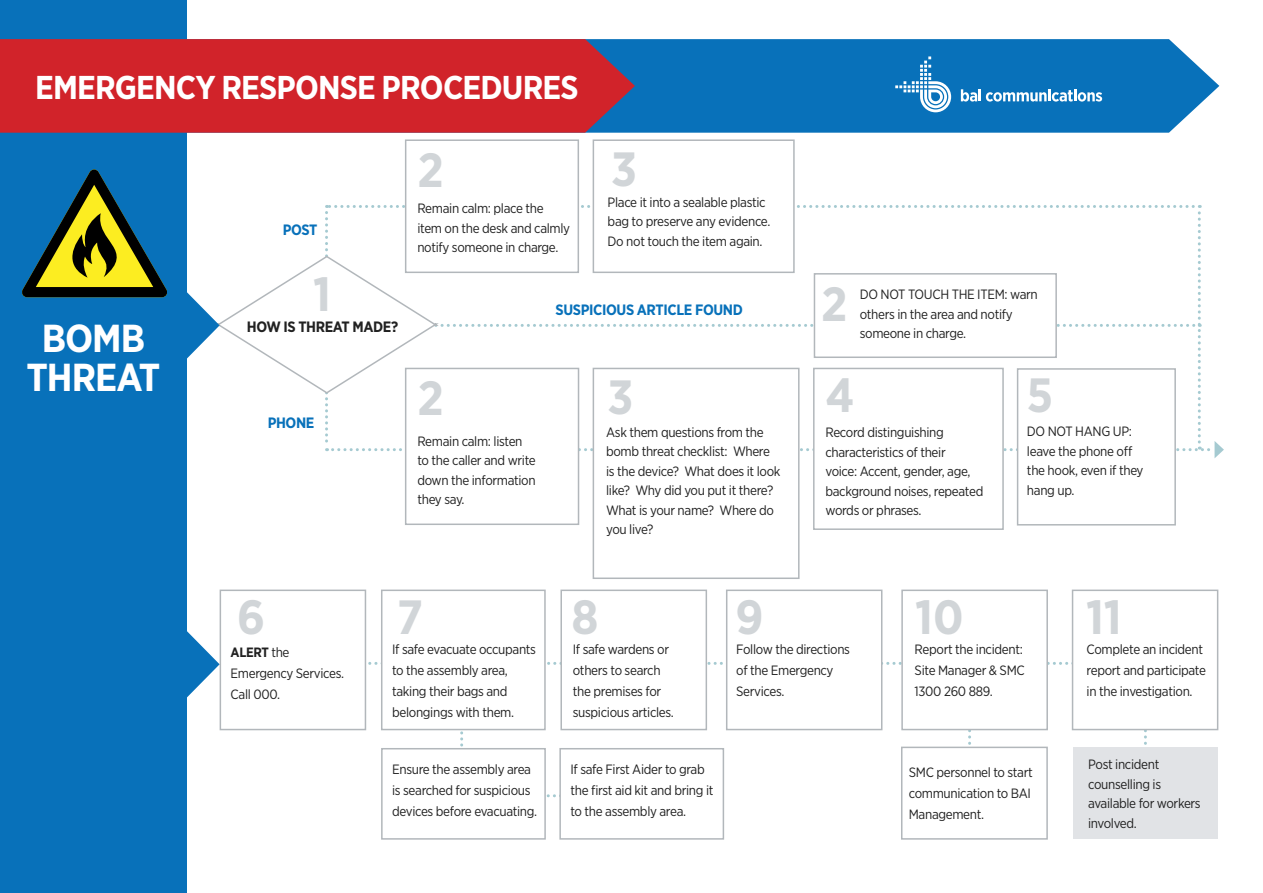
<style>
.page{position:relative;width:1263px;height:893px;background:#fff}
.page>*{position:absolute;margin:0;border:0;box-sizing:border-box;transform-origin:0 0}
.t1{font:700 48px "Gotham Narrow";color:#d1d5d8}
.t2{font:700 39px/39px "Gotham Narrow";letter-spacing:-.025em;color:#fff;text-align:center}
.t3{font:700 33px "Gotham Narrow";letter-spacing:-.025em;color:#fff}
.t4{font:700 15px "Gotham Narrow";letter-spacing:-.025em;color:#0871ba}
.t5{font:700 15px "Gotham Narrow";letter-spacing:-.025em;color:#212121}
.t6{font:13.5px/19.5px "Gotham Narrow";letter-spacing:-.025em;color:#212121}
.s1{font-weight:700}
</style>
<div class="page">
<div style="left:0;top:0;width:187px;height:893px;background:#0871ba"></div>
<svg style="left:635px;top:39px;width:584px;height:94px;background:#1478bd"></svg>
<div style="left:0;top:39px;width:635px;height:94px;background:#d1232a"></div>
<svg style="left:961px;top:89px;width:141px;height:13px"></svg>
<svg style="left:895px;top:56px;width:56px;height:56px;background:#4393ca"></svg>
<svg style="left:333px;top:659px;width:843px;height:158px"></svg>
<div style="left:381px;top:590px;width:165px;height:140px;background:#fff;border:2px solid #b2b7bb"></div>
<div style="left:381px;top:748px;width:165px;height:92px;background:#fff;border:2px solid #b2b7bb"></div>
<div style="left:559px;top:748px;width:165px;height:92px;background:#fff;border:2px solid #b2b7bb"></div>
<div style="left:220px;top:590px;width:146px;height:140px;background:#fff;border:2px solid #b2b7bb"></div>
<div style="left:405px;top:139px;width:174px;height:134px;background:#fff;border:2px solid #b2b7bb"></div>
<div style="left:405px;top:368px;width:174px;height:157px;background:#fff;border:2px solid #b2b7bb"></div>
<div style="left:560px;top:590px;width:147px;height:140px;background:#fff;border:2px solid #b2b7bb"></div>
<div style="left:593px;top:139px;width:202px;height:134px;background:#fff;border:2px solid #b2b7bb"></div>
<div style="left:593px;top:368px;width:206px;height:211px;background:#fff;border:2px solid #b2b7bb"></div>
<div style="left:726px;top:590px;width:156px;height:140px;background:#fff;border:2px solid #b2b7bb"></div>
<div style="left:813px;top:368px;width:191px;height:162px;background:#fff;border:2px solid #b2b7bb"></div>
<div style="left:901px;top:590px;width:147px;height:140px;background:#fff;border:2px solid #b2b7bb"></div>
<div style="left:1017px;top:368px;width:159px;height:157px;background:#fff;border:2px solid #b2b7bb"></div>
<div style="left:1072px;top:590px;width:146px;height:140px;background:#fff;border:2px solid #b2b7bb"></div>
<div style="left:901px;top:747px;width:147px;height:93px;background:#fff;border:2px solid #b2b7bb"></div>
<div style="left:1073px;top:747px;width:145px;height:92px;background:#e1e3e6"></div>
<svg style="left:22px;top:170px;width:145px;height:127px"></svg>
<svg style="left:187px;top:631px;width:33px;height:67px"></svg>
<svg style="left:187px;top:205px;width:1037px;height:253px"></svg>
<h3 class="t3" style="left:35px;top:67px;width:545px">EMERGENCY RESPONSE PROCEDURES</h3>
<p class="t4" style="left:283px;top:220px;width:36px">POST</p>
<p class="t1" style="left:417px;top:139px;width:28px">2</p>
<p class="t6" style="left:417px;top:198px;width:154px">Remain calm: place the item on the desk and calmly notify someone in charge.</p>
<p class="t1" style="left:611px;top:139px;width:27px">3</p>
<p class="t6" style="left:608px;top:192px;width:164px">Place it into a sealable plastic bag to preserve any evidence.<br>Do not touch the item again.</p>
<p class="t2" style="left:26px;top:319px;width:136px">BOMB<br>THREAT</p>
<p class="t1" style="left:313px;top:264px;width:19px">1</p>
<p class="t5" style="left:247px;top:317px;width:153px">HOW IS THREAT MADE?</p>
<p class="t4" style="left:268px;top:413px;width:48px">PHONE</p>
<p class="t1" style="left:417px;top:368px;width:28px">2</p>
<p class="t6" style="left:417px;top:431px;width:120px">Remain calm: listen to the caller and write down the information they say.</p>
<p class="t4" style="left:555px;top:300px;width:189px">SUSPICIOUS ARTICLE FOUND</p>
<p class="t1" style="left:608px;top:366px;width:27px">3</p>
<p class="t6" style="left:606px;top:422px;width:176px">Ask them questions from the bomb threat checklist: Where is the device? What does it look like? Why did you put it there?<br>What is your name? Where do you live?</p>
<p class="t1" style="left:237px;top:586px;width:30px">6</p>
<p class="t1" style="left:397px;top:586px;width:27px">7</p>
<p class="t1" style="left:571px;top:586px;width:29px">8</p>
<p class="t1" style="left:735px;top:586px;width:29px">9</p>
<p class="t1" style="left:821px;top:273px;width:28px">2</p>
<p class="t6" style="left:860px;top:285px;width:180px">DO NOT TOUCH THE ITEM: warn others in the area and notify someone in charge.</p>
<p class="t1" style="left:825px;top:365px;width:30px">4</p>
<p class="t1" style="left:1027px;top:365px;width:28px">5</p>
<p class="t6" style="left:825px;top:422px;width:159px">Record distinguishing characteristics of their<br>voice: Accent, gender, age, background noises, repeated words or phrases.</p>
<p class="t6" style="left:1027px;top:421px;width:118px">DO NOT HANG UP: leave the phone off the hook, even if they hang up.</p>
<p class="t1" style="left:915px;top:586px;width:50px">10</p>
<p class="t1" style="left:1086px;top:586px;width:37px">11</p>
<p class="t6" style="left:231px;top:641px;width:115px;line-height:21px"><span class="s1">ALERT</span> the<br>Emergency Services.<br>Call 000.</p>
<p class="t6" style="left:392px;top:638px;width:145px;line-height:21px">If safe evacuate occupants to the assembly area, taking their bags and belongings with them.</p>
<p class="t6" style="left:573px;top:638px;width:103px;line-height:21px">If safe wardens or others to search the premises for suspicious articles.</p>
<p class="t6" style="left:392px;top:759px;width:147px;line-height:21px">Ensure the assembly area is searched for suspicious devices before evacuating.</p>
<p class="t6" style="left:570px;top:759px;width:145px;line-height:21px">If safe First Aider to grab the first aid kit and bring it to the assembly area.</p>
<p class="t6" style="left:736px;top:638px;width:115px;line-height:21px">Follow the directions of the Emergency<br>Services.</p>
<p class="t6" style="left:915px;top:638px;width:112px;line-height:21px">Report the incident:<br>Site Manager &amp; SMC<br>1300 260 889.</p>
<p class="t6" style="left:909px;top:761px;width:125px;line-height:21px">SMC personnel to start communication to BAI<br>Management.</p>
<p class="t6" style="left:1087px;top:638px;width:121px;line-height:21px">Complete an incident report and participate in the investigation.</p>
<p class="t6" style="left:1088px;top:754px;width:114px">Post incident counselling is available for workers involved.</p>
</div>
